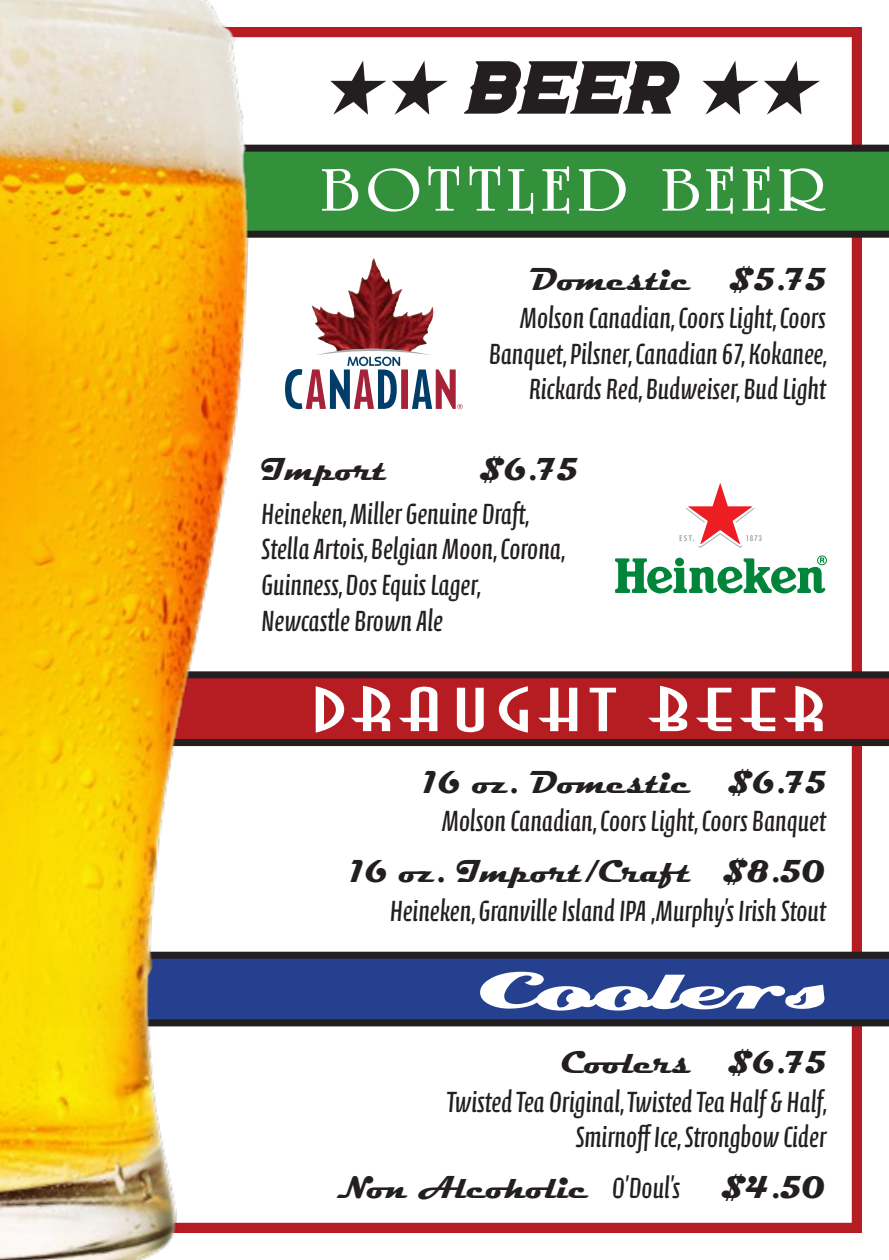
<style>
.page{position:relative;width:889px;height:1260px;background:#fff}
.page>*{position:absolute;margin:0;border:0;box-sizing:border-box;transform-origin:0 0}
.t1{font:italic 75px "Portico Diablo";color:#231f20}
.t2{font:700 64.75px "University Roman BT";letter-spacing:.075em;color:#fff;scale:1.14 1}
.t3{font:61.75px "Anna Std";letter-spacing:.075em;color:#fff;scale:1.74 1}
.t4{font:61.75px "Creampuff";color:#fff;scale:1.62 1}
.t5{font:700 32px "Magneto";color:#231f20}
.t6{font:29.75px/35.5px "Calcite Pro";color:#231f20;text-align:right}
.s1{font-family:"Calcite Pro";font-weight:400;font-size:29.75px}
</style>
<div class="page">
<div style="left:27px;top:27px;width:835px;height:1206px;border:10px solid #b61d22"></div>
<svg style="left:335px;top:145px;width:554px;height:93px;background:#318038"></svg>
<svg style="left:335px;top:671px;width:554px;height:75px;background:#9a1e22"></svg>
<svg style="left:335px;top:952px;width:554px;height:74px;background:#243a7b"></svg>
<img style="left:337px;top:259px;width:36px;height:59px">
<svg style="left:335px;top:348px;width:128px;height:61px"></svg>
<svg style="left:615px;top:555px;width:212px;height:39px"></svg>
<svg style="left:679px;top:483px;width:83px;height:65px"></svg>
<img style="left:0;top:0;width:335px;height:1260px">
<svg style="left:322px;top:61px;width:13px;height:54px"></svg>
<h1 class="t1" style="left:461px;top:44px;width:234px">BEER</h1>
<h2 class="t2" style="left:321px;top:152px;width:444px">BOTTLED BEER</h2>
<p class="t5" style="left:728px;top:260px;width:100px">$5.75</p>
<p class="t5" style="left:530px;top:260px;width:162px">Domestic</p>
<p class="t6" style="left:489px;top:301px;width:340px">Molson Canadian, Coors Light, Coors<br>Banquet, Pilsner, Canadian 67, Kokanee,<br>Rickards Red, Budweiser, Bud Light</p>
<p class="t5" style="left:478px;top:451px;width:101px">$6.75</p>
<p class="t5" style="left:262px;top:451px;width:127px">Import</p>
<p class="t6" style="left:262px;top:496px;width:306px;text-align:left">Heineken, Miller Genuine Draft,<br>Stella Artois, Belgian Moon, Corona,<br>Guinness, Dos Equis Lager,<br>Newcastle Brown Ale</p>
<h3 class="t3" style="left:310px;top:677px;width:298px">DRAUGHT BEER</h3>
<p class="t5" style="left:422px;top:764px;width:270px">16 oz. Domestic</p>
<p class="t6" style="left:442px;top:804px;width:385px">Molson Canadian, Coors Light, Coors Banquet</p>
<p class="t5" style="left:726px;top:764px;width:101px">$6.75</p>
<p class="t5" style="left:721px;top:853px;width:106px">$8.50</p>
<p class="t5" style="left:349px;top:853px;width:343px">16 oz. Import/Craft</p>
<p class="t6" style="left:390px;top:893px;width:437px">Heineken, Granville Island IPA ,Murphy’s Irish Stout</p>
<h3 class="t4" style="left:479px;top:959px;width:216px">Coolers</h3>
<p class="t5" style="left:726px;top:1044px;width:101px">$6.75</p>
<p class="t5" style="left:560px;top:1044px;width:132px">Coolers</p>
<p class="t6" style="left:447px;top:1084px;width:382px">Twisted Tea Original, Twisted Tea Half &amp; Half,<br>Smirnoff Ice, Strongbow Cider</p>
<p class="t5" style="left:337px;top:1169px;width:491px">Non Alcoholic <span class="s1">O’Doul’s</span> $4.50</p>
</div>
